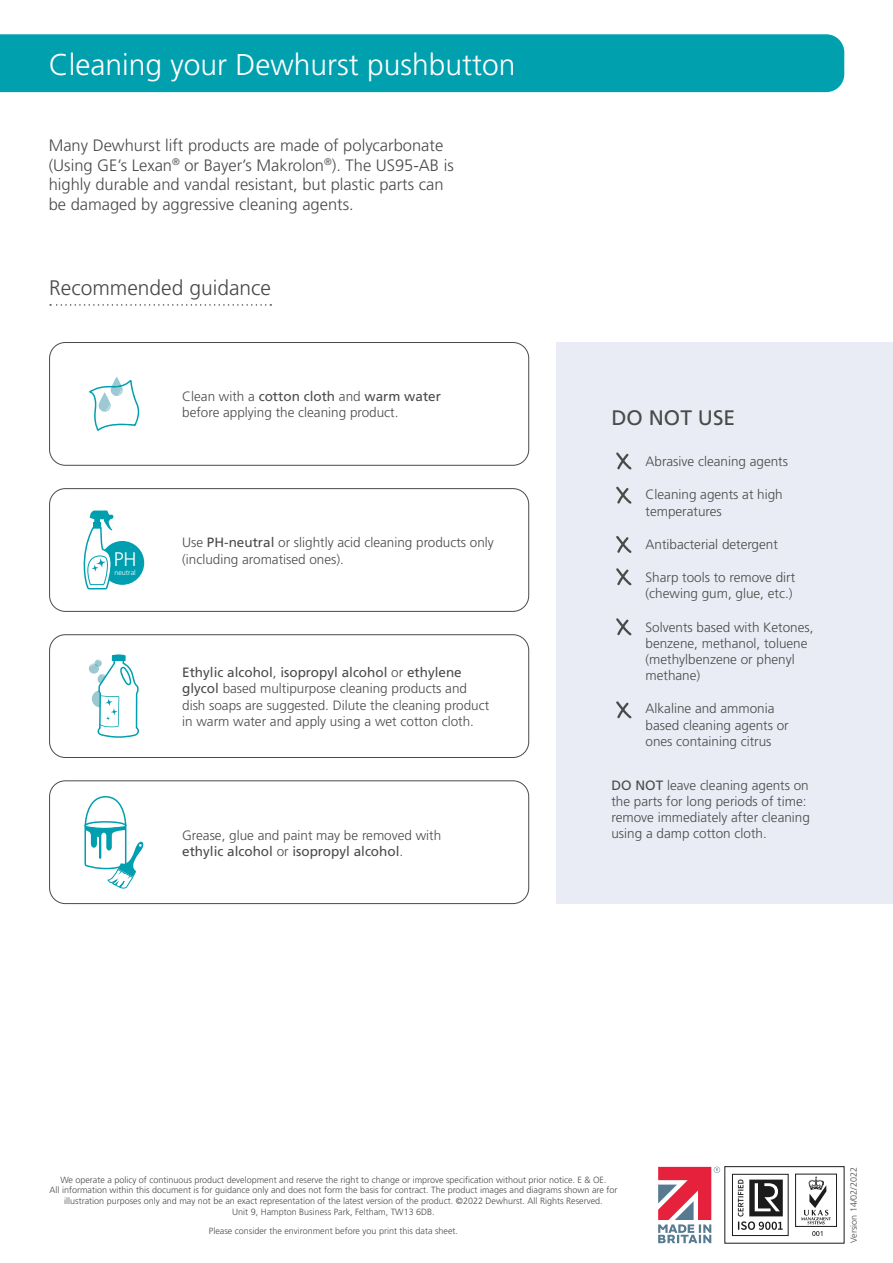
<style>
.page{position:relative;width:893px;height:1263px;background:#fff}
.page>*{position:absolute;margin:0;border:0;box-sizing:border-box;transform-origin:0 0}
.t1{font:30px "Frutiger LT 45 Lt";color:#fff}
.t2{font:21px "Frutiger LT 45 Lt";color:#4a4a49}
.t3{font:21px "Frutiger LT 55 Rm";color:#4a4a49}
.t4{font:19.65px "Frutiger LT 45 Lt";color:#fff}
.t5{font:16.5px/19.8px "Frutiger LT 45 Lt";color:#4a4a49}
.t6{font:13.5px/16.2px "Frutiger LT 45 Lt";color:#4a4a49}
.t7{font:13.5px "Frutiger LT 55 Rm";color:#4a4a49}
.t8{font:9px/10.8px "Frutiger LT 45 Lt";color:#4a4a49;text-align:center}
.t9{font:7.2px "Frutiger LT 45 Lt";color:#fff}
.s1{font-family:"Frutiger LT 45 Lt"}
.s2{font-family:"Frutiger LT 55 Rm"}
</style>
<div class="page">
<div style="left:0;top:34px;width:844px;height:58px;background:#00a0af"></div>
<div style="left:556px;top:342px;width:337px;height:562px;background:#eaecf5"></div>
<svg style="left:616px;top:618px;width:16px;height:18px"></svg>
<svg style="left:616px;top:701px;width:16px;height:18px"></svg>
<svg style="left:616px;top:568px;width:16px;height:18px"></svg>
<svg style="left:616px;top:536px;width:16px;height:17px"></svg>
<svg style="left:616px;top:486px;width:16px;height:18px"></svg>
<svg style="left:616px;top:452px;width:16px;height:18px"></svg>
<svg style="left:84px;top:796px;width:60px;height:92px"></svg>
<div style="left:100px;top:541px;width:44px;height:44px;background:#009faf;border-radius:50%"></div>
<svg style="left:83px;top:510px;width:34px;height:80px"></svg>
<svg style="left:50px;top:304px;width:221px;height:2px"></svg>
<svg style="left:89px;top:376px;width:51px;height:55px"></svg>
<svg style="left:89px;top:654px;width:50px;height:84px"></svg>
<div style="left:49px;top:634px;width:480px;height:124px;border:1px solid #4b4a49;border-radius:16px"></div>
<div style="left:49px;top:488px;width:480px;height:124px;border:1px solid #4b4a49;border-radius:16px"></div>
<div style="left:49px;top:342px;width:480px;height:123px;border:1px solid #4b4a49;border-radius:16px"></div>
<div style="left:49px;top:780px;width:480px;height:124px;border:1px solid #4b4a49;border-radius:16px"></div>
<svg style="left:658px;top:1167px;width:62px;height:76px"></svg>
<div style="left:725px;top:1166px;width:119px;height:77px;border:1px solid #1c1c1c"></div>
<svg style="left:812px;top:1231px;width:10px;height:5px"></svg>
<div style="left:795px;top:1174px;width:42px;height:53px;border:1px solid #1c1c1c"></div>
<svg style="left:801px;top:1176px;width:30px;height:48px"></svg>
<div style="left:732px;top:1174px;width:56px;height:62px;border:1px solid #1c1c1c"></div>
<svg style="left:738px;top:1179px;width:45px;height:51px"></svg>
<h1 class="t1" style="left:49px;top:48px;width:468px">Cleaning your Dewhurst pushbutton</h1>
<p class="t5" style="left:49px;top:135px;width:407px">Many Dewhurst lift products are made of polycarbonate (Using GE’s Lexan<sup>®</sup> or Bayer’s Makrolon<sup>®</sup>). The US95-AB is highly durable and vandal resistant, but plastic parts can be damaged by aggressive cleaning agents.</p>
<h2 class="t2" style="left:49px;top:276px;width:223px">Recommended guidance</h2>
<h3 class="t4" style="left:114px;top:548px;width:24px">PH</h3>
<p class="t9" style="left:114px;top:568px;width:23px">neutral</p>
<p class="t7" style="left:182px;top:389px;width:260px"><span class="s1">Clean with a</span> cotton cloth <span class="s1">and</span> warm water</p>
<p class="t6" style="left:182px;top:405px;width:218px">before applying the cleaning product.</p>
<p class="t6" style="left:182px;top:535px;width:313px">Use <span class="s2">PH-neutral</span> or slightly acid cleaning products only (including aromatised ones).</p>
<p class="t7" style="left:182px;top:665px;width:281px">Ethylic alcohol<span class="s1">,</span> isopropyl alcohol <span class="s1">or</span> ethylene</p>
<p class="t6" style="left:182px;top:681px;width:309px"><span class="s2">glycol</span> based multipurpose cleaning products and dish soaps are suggested. Dilute the cleaning product in warm water and apply using a wet cotton cloth.</p>
<p class="t6" style="left:182px;top:827px;width:261px">Grease, glue and paint may be removed with</p>
<p class="t7" style="left:182px;top:843px;width:223px">ethylic alcohol <span class="s1">or</span> isopropyl alcohol<span class="s1">.</span></p>
<h2 class="t3" style="left:611px;top:405px;width:125px">DO NOT USE</h2>
<p class="t6" style="left:645px;top:454px;width:144px">Abrasive cleaning agents</p>
<p class="t6" style="left:645px;top:487px;width:139px">Cleaning agents at high temperatures</p>
<p class="t6" style="left:645px;top:536px;width:134px">Antibacterial detergent</p>
<p class="t6" style="left:645px;top:569px;width:151px">Sharp tools to remove dirt (chewing gum, glue, etc.)</p>
<p class="t6" style="left:645px;top:619px;width:170px">Solvents based with Ketones, benzene, methanol, toluene (methylbenzene or phenyl methane)</p>
<p class="t6" style="left:645px;top:701px;width:145px">Alkaline and ammonia based cleaning agents or ones containing citrus</p>
<p class="t6" style="left:611px;top:777px;width:200px"><span class="s2">DO NOT</span> leave cleaning agents on the parts for long periods of time: remove immediately after cleaning using a damp cotton cloth.</p>
<p class="t8" style="left:50px;top:1174px;width:569px">We operate a policy of continuous product development and reserve the right to change or improve specification without prior notice. E &amp; OE.<br>All information within this document is for guidance only and does not form the basis for contract. The product images and diagrams shown are for illustration purposes only and may not be an exact representation of the latest version of the product. ©2022 Dewhurst. All Rights Reserved.<br>Unit 9, Hampton Business Park, Feltham, TW13 6DB.</p>
<p class="t8" style="left:209px;top:1226px;width:251px">Please consider the environment before you print this data sheet.</p>
<p class="t8" style="left:848px;top:1243px;width:77px;rotate:-90deg">Version 14/02/2022</p>
</div>
